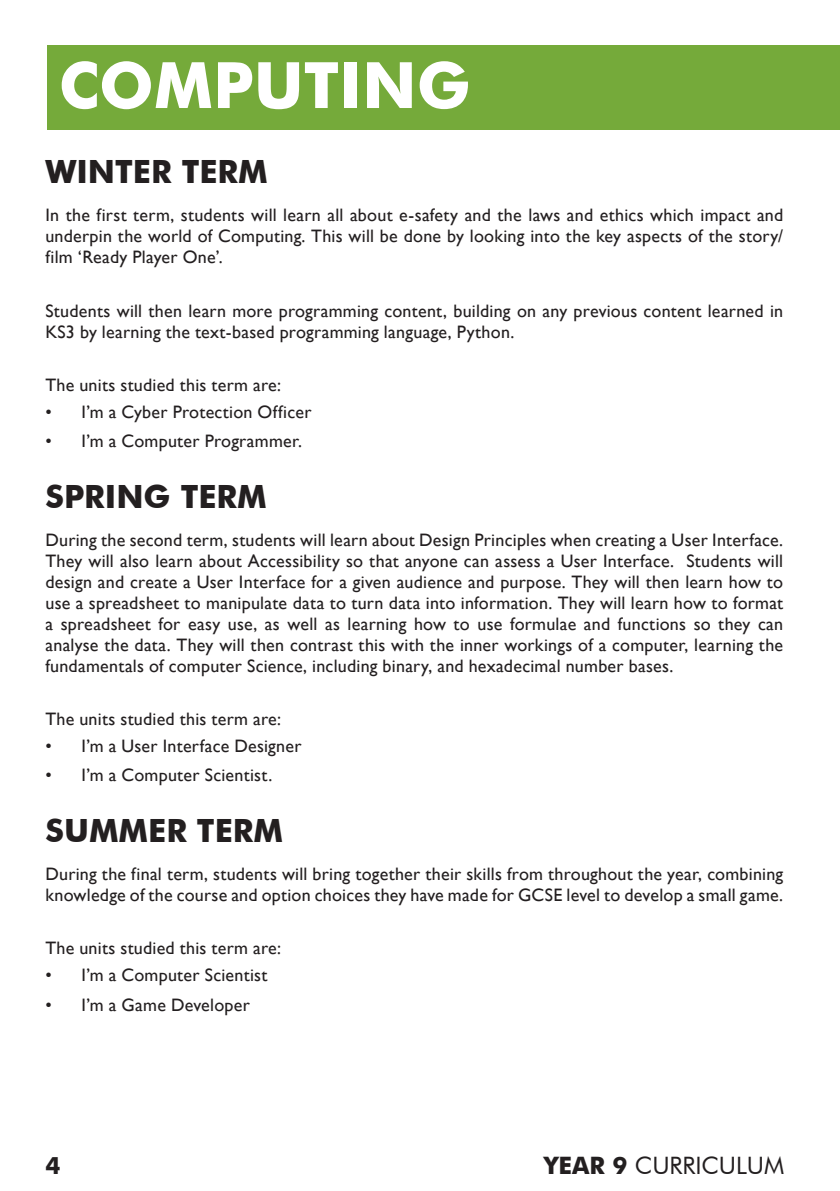
<style>
.page{position:relative;width:840px;height:1191px;background:#fff}
.page>*{position:absolute;margin:0;border:0;box-sizing:border-box;transform-origin:0 0}
.Subject_Title{font:700 64px "Futura BT";color:#fff}
.Subject_Subtitle{font:700 32px "Futura BT";color:#231f20}
.t1{font:24px "Futura BT";color:#231f20}
.t2{font:700 24px "Futura BT";color:#231f20}
.Body_Text{font:18px/21px "Gill Sans";letter-spacing:.015em;color:#231f20;text-align:justify}
.s1{font-weight:700}
</style>
<div class="page">
<div style="left:47px;top:45px;width:792px;height:84px;background:#75aa3a"></div>
<p class="Subject_Title" style="left:59px;top:46px;width:413px">COMPUTING</p>
<p class="Subject_Subtitle" style="left:45px;top:152px;width:224px">WINTER TERM</p>
<p class="Body_Text" style="left:45px;top:205px;width:739px">In the first term, students will learn all about e-safety and the laws and ethics which impact and underpin the world of Computing. This will be done by looking into the key aspects of the story/ film ‘Ready Player One’.</p>
<p class="Body_Text" style="left:45px;top:300px;width:738px">Students will then learn more programming content, building on any previous content learned in<br>KS3 by learning the text-based programming language, Python.</p>
<p class="Body_Text" style="left:45px;top:375px;width:237px">The units studied this term are:</p>
<p class="Body_Text" style="left:45px;top:401px;width:267px">• I’m a Cyber Protection Officer</p>
<p class="Body_Text" style="left:45px;top:431px;width:258px">• I’m a Computer Programmer.</p>
<p class="Subject_Subtitle" style="left:45px;top:477px;width:223px">SPRING TERM</p>
<p class="Body_Text" style="left:45px;top:529px;width:739px">During the second term, students will learn about Design Principles when creating a User Interface.<br>They will also learn about Accessibility so that anyone can assess a User Interface. Students will design and create a User Interface for a given audience and purpose. They will then learn how to use a spreadsheet to manipulate data to turn data into information. They will learn how to format a spreadsheet for easy use, as well as learning how to use formulae and functions so they can analyse the data. They will then contrast this with the inner workings of a computer, learning the fundamentals of computer Science, including binary, and hexadecimal number bases.</p>
<p class="Body_Text" style="left:45px;top:709px;width:237px">The units studied this term are:</p>
<p class="Body_Text" style="left:45px;top:735px;width:257px">• I’m a User Interface Designer</p>
<p class="Body_Text" style="left:45px;top:765px;width:228px">• I’m a Computer Scientist.</p>
<p class="Subject_Subtitle" style="left:45px;top:811px;width:239px">SUMMER TERM</p>
<p class="Body_Text" style="left:45px;top:863px;width:739px">During the final term, students will bring together their skills from throughout the year, combining knowledge of the course and option choices they have made for GCSE level to develop a small game.</p>
<p class="Body_Text" style="left:45px;top:938px;width:237px">The units studied this term are:</p>
<p class="Body_Text" style="left:45px;top:964px;width:223px">• I’m a Computer Scientist</p>
<p class="Body_Text" style="left:45px;top:994px;width:206px">• I’m a Game Developer</p>
<h3 class="t2" style="left:45px;top:1150px;width:16px">4</h3>
<h3 class="t1" style="left:544px;top:1150px;width:241px"><span class="s1">YEAR 9</span> CURRICULUM</h3>
</div>
